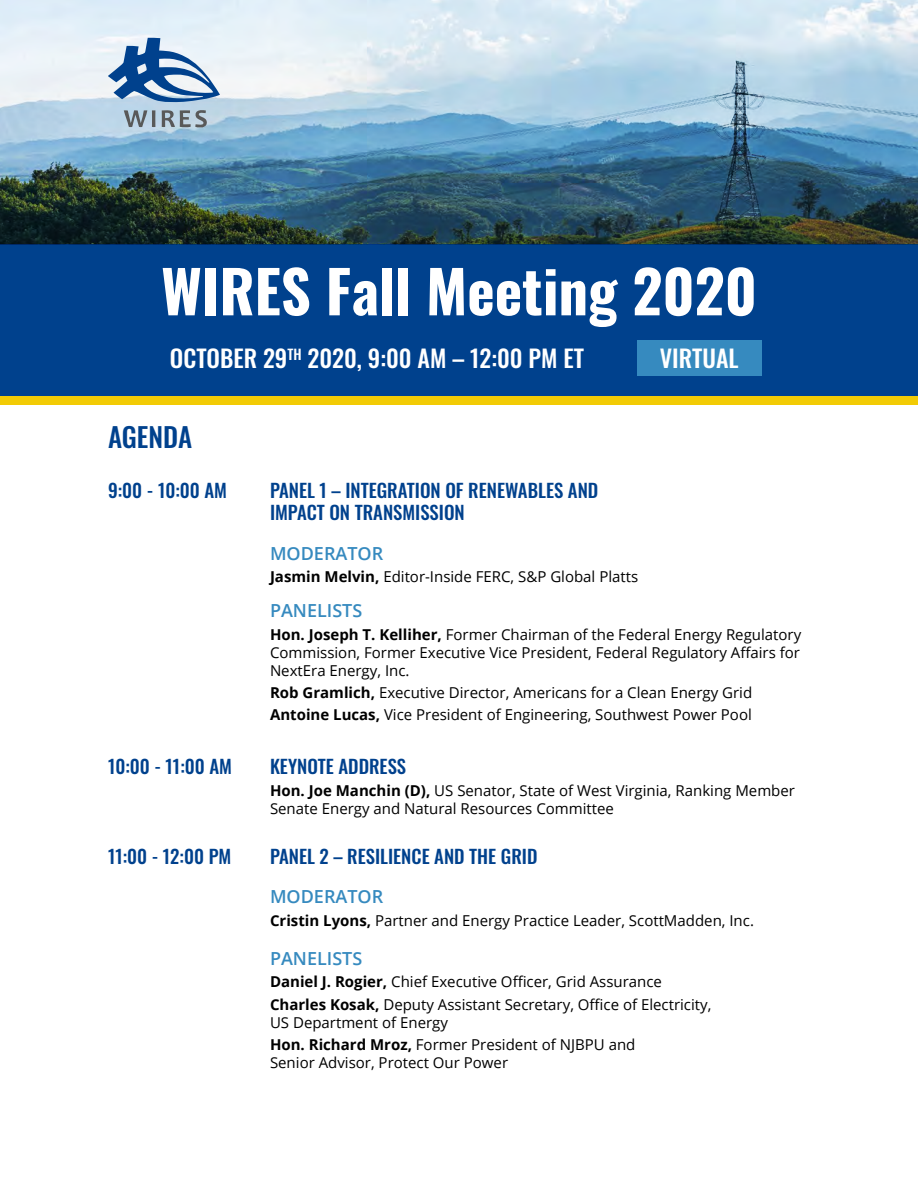
<style>
.page{position:relative;width:918px;height:1188px;background:#fff}
.page>*{position:absolute;margin:0;border:0;box-sizing:border-box;transform-origin:0 0}
.t1{font:700 58.5px "Oswald";color:#fff}
.t2{font:500 27px "Oswald";color:#00418d}
.t3{font:500 24px "Oswald";color:#fff}
.t4{font:500 18.75px/22.5px "Oswald";color:#00418d}
.t5{font:600 18px "Open Sans";color:#368abf}
.t6{font:15px/18px "Open Sans";color:#000}
.s1{font-weight:700}
</style>
<div class="page">
<div style="left:0;top:245px;width:918px;height:151px;background:#00418d"></div>
<img style="left:0;top:0;width:918px;height:245px">
<div style="left:0;top:396px;width:918px;height:8px;background:#f2cb05"></div>
<svg style="left:108px;top:38px;width:112px;height:65px"></svg>
<svg style="left:124px;top:110px;width:23px;height:17px"></svg>
<hr style="left:152px;top:110px;width:3px;height:17px;background:#595959">
<svg style="left:162px;top:110px;width:45px;height:17px"></svg>
<div style="left:637px;top:341px;width:125px;height:35px;background:#368abf"></div>
<h1 class="t1" style="left:161px;top:261px;width:597px">WIRES Fall Meeting 2020</h1>
<h3 class="t3" style="left:170px;top:346px;width:416px">OCTOBER 29<sup>TH</sup> 2020, 9:00 AM – 12:00 PM ET</h3>
<h3 class="t3" style="left:660px;top:346px;width:80px">VIRTUAL</h3>
<h2 class="t2" style="left:108px;top:423px;width:86px">AGENDA</h2>
<p class="t4" style="left:108px;top:480px;width:121px">9:00 - 10:00 AM</p>
<p class="t4" style="left:270px;top:480px;width:330px">PANEL 1 – INTEGRATION OF RENEWABLES AND<br>IMPACT ON TRANSMISSION</p>
<p class="t5" style="left:270px;top:541px;width:115px">MODERATOR</p>
<p class="t6" style="left:270px;top:567px;width:370px"><span class="s1">Jasmin Melvin,</span> Editor-Inside FERC, S&amp;P Global Platts</p>
<p class="t5" style="left:270px;top:598px;width:94px">PANELISTS</p>
<p class="t6" style="left:270px;top:625px;width:533px;text-align:justify"><span class="s1">Hon. Joseph T. Kelliher,</span> Former Chairman of the Federal Energy Regulatory Commission, Former Executive Vice President, Federal Regulatory Affairs for NextEra Energy, Inc.</p>
<p class="t6" style="left:270px;top:681px;width:484px;line-height:22.4px"><span class="s1">Rob Gramlich,</span> Executive Director, Americans for a Clean Energy Grid<br><span class="s1">Antoine Lucas,</span> Vice President of Engineering, Southwest Power Pool</p>
<p class="t4" style="left:108px;top:756px;width:125px">10:00 - 11:00 AM</p>
<p class="t4" style="left:270px;top:756px;width:138px">KEYNOTE ADDRESS</p>
<p class="t6" style="left:270px;top:782px;width:527px"><span class="s1">Hon. Joe Manchin (D),</span> US Senator, State of West Virginia, Ranking Member<br>Senate Energy and Natural Resources Committee</p>
<p class="t4" style="left:108px;top:846px;width:125px">11:00 - 12:00 PM</p>
<p class="t4" style="left:270px;top:846px;width:269px">PANEL 2 – RESILIENCE AND THE GRID</p>
<p class="t5" style="left:270px;top:884px;width:115px">MODERATOR</p>
<p class="t6" style="left:270px;top:911px;width:485px"><span class="s1">Cristin Lyons,</span> Partner and Energy Practice Leader, ScottMadden, Inc.</p>
<p class="t5" style="left:270px;top:946px;width:94px">PANELISTS</p>
<p class="t6" style="left:270px;top:970px;width:443px;line-height:22.4px"><span class="s1">Daniel J. Rogier,</span> Chief Executive Officer, Grid Assurance<br><span class="s1">Charles Kosak,</span> Deputy Assistant Secretary, Office of Electricity,</p>
<p class="t6" style="left:270px;top:1011px;width:367px;line-height:22.4px">US Department of Energy<br><span class="s1">Hon. Richard Mroz,</span> Former President of NJBPU and</p>
<p class="t6" style="left:270px;top:1053px;width:240px">Senior Advisor, Protect Our Power</p>
</div>
